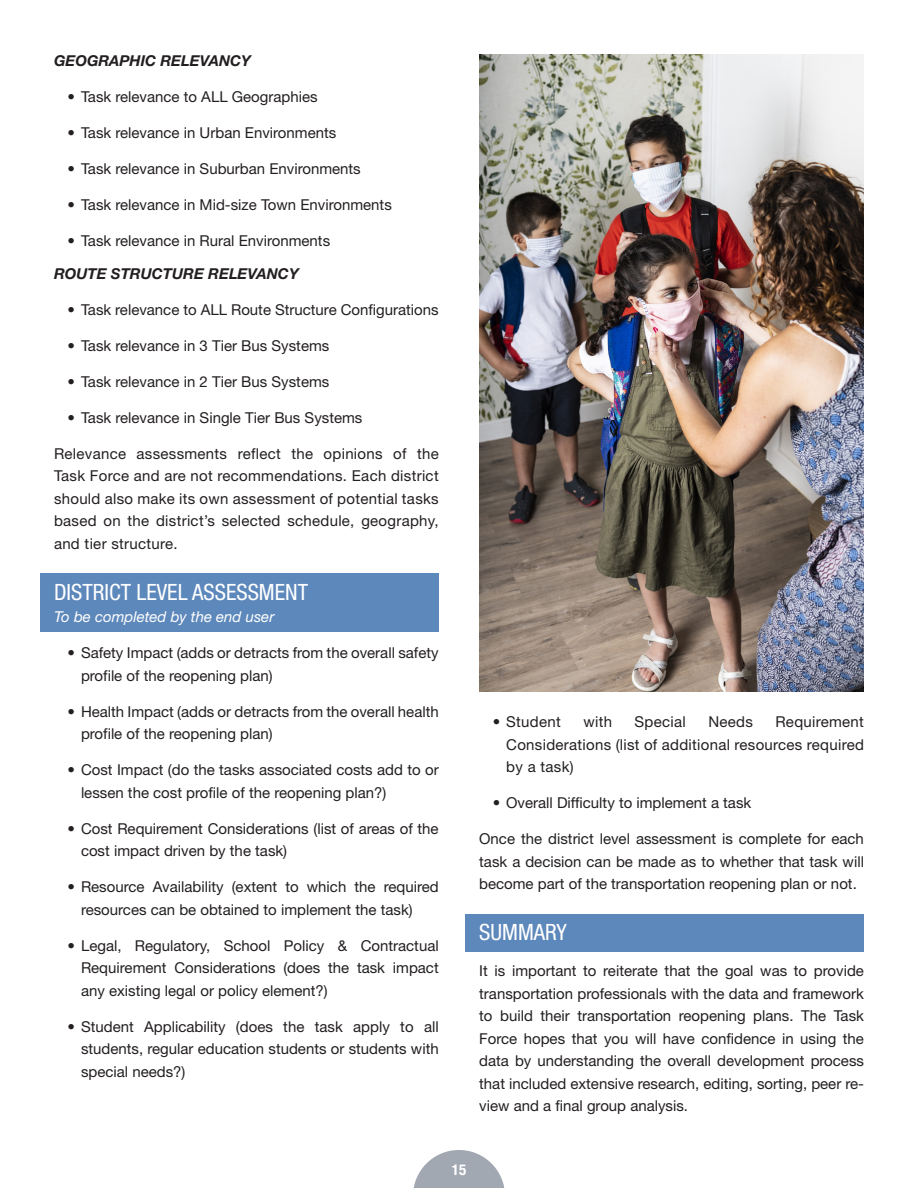
<style>
.page{position:relative;width:918px;height:1188px;background:#fff}
.page>*{position:absolute;margin:0;border:0;box-sizing:border-box;transform-origin:0 0}
.Subhead_w_shading{font:condensed 22.5px "Helvetica Neue";color:#fff}
.Split_Columns{font:15px/22.5px "Helvetica Neue";color:#231f20;text-align:justify}
.Split_Columns-2{font:italic 700 15px "Helvetica Neue";color:#231f20}
.Subhead_w_shading-2{font:italic 15px "Helvetica Neue";color:#fff}
.Split_Columns-3{font:15px "Helvetica Neue";letter-spacing:.02em;color:#231f20}
.t1{font:700 condensed 15px "Helvetica Neue";color:#fff}
</style>
<div class="page">
<svg style="left:413px;top:1150px;width:92px;height:38px"></svg>
<div style="left:40px;top:573px;width:399px;height:59px;background:#5d88bb"></div>
<div style="left:466px;top:914px;width:398px;height:38px;background:#5d88bb"></div>
<img style="left:479px;top:54px;width:385px;height:638px">
<p class="Split_Columns-2" style="left:54px;top:51px;width:198px">GEOGRAPHIC RELEVANCY</p>
<p class="Split_Columns" style="left:68px;top:85px;width:252px">• Task relevance to ALL Geographies</p>
<p class="Split_Columns" style="left:68px;top:121px;width:270px">• Task relevance in Urban Environments</p>
<p class="Split_Columns" style="left:68px;top:157px;width:295px">• Task relevance in Suburban Environments</p>
<p class="Split_Columns" style="left:68px;top:193px;width:326px">• Task relevance in Mid-size Town Environments</p>
<p class="Split_Columns" style="left:68px;top:229px;width:264px">• Task relevance in Rural Environments</p>
<p class="Split_Columns-2" style="left:54px;top:264px;width:246px">ROUTE STRUCTURE RELEVANCY</p>
<p class="Split_Columns" style="left:68px;top:298px;width:373px">• Task relevance to ALL Route Structure Configurations</p>
<p class="Split_Columns" style="left:68px;top:334px;width:263px">• Task relevance in 3 Tier Bus Systems</p>
<p class="Split_Columns" style="left:68px;top:370px;width:263px">• Task relevance in 2 Tier Bus Systems</p>
<p class="Split_Columns" style="left:68px;top:406px;width:296px">• Task relevance in Single Tier Bus Systems</p>
<p class="Split_Columns" style="left:54px;top:442px;width:386px">Relevance assessments reflect the opinions of the Task Force and are not recommendations. Each district should also make its own assessment of potential tasks based on the district’s selected schedule, geography, and tier structure.</p>
<p class="Subhead_w_shading" style="left:54px;top:579px;width:256px">DISTRICT LEVEL ASSESSMENT</p>
<p class="Subhead_w_shading-2" style="left:54px;top:608px;width:222px">To be completed by the end user</p>
<p class="Split_Columns" style="left:81px;top:641px;width:359px;text-indent:-14px">• Safety Impact (adds or detracts from the overall safety profile of the reopening plan)</p>
<p class="Split_Columns" style="left:81px;top:700px;width:359px;text-indent:-14px">• Health Impact (adds or detracts from the overall health profile of the reopening plan)</p>
<p class="Split_Columns" style="left:81px;top:758px;width:359px;text-indent:-14px">• Cost Impact (do the tasks associated costs add to or lessen the cost profile of the reopening plan?)</p>
<p class="Split_Columns" style="left:81px;top:817px;width:359px;text-indent:-14px">• Cost Requirement Considerations (list of areas of the cost impact driven by the task)</p>
<p class="Split_Columns" style="left:81px;top:875px;width:359px;text-indent:-14px">• Resource Availability (extent to which the required resources can be obtained to implement the task)</p>
<p class="Split_Columns" style="left:81px;top:934px;width:359px;text-indent:-14px">• Legal, Regulatory, School Policy &amp; Contractual Requirement Considerations (does the task impact any existing legal or policy element?)</p>
<p class="Split_Columns" style="left:81px;top:1015px;width:359px;text-indent:-14px">• Student Applicability (does the task apply to all students, regular education students or students with special needs?)</p>
<p class="Split_Columns-3" style="left:493px;top:713px;width:70px">• Student</p>
<p class="Split_Columns" style="left:583px;top:711px;width:30px">with</p>
<p class="Split_Columns-3" style="left:635px;top:713px;width:53px">Special</p>
<p class="Split_Columns" style="left:708px;top:711px;width:46px">Needs</p>
<p class="Split_Columns" style="left:506px;top:711px;width:359px;text-indent:269px">Requirement Considerations (list of additional resources required by a task)</p>
<p class="Split_Columns" style="left:493px;top:792px;width:260px">• Overall Difficulty to implement a task</p>
<p class="Split_Columns" style="left:479px;top:828px;width:386px">Once the district level assessment is complete for each task a decision can be made as to whether that task will become part of the transportation reopening plan or not.</p>
<p class="Subhead_w_shading" style="left:479px;top:919px;width:89px">SUMMARY</p>
<p class="Split_Columns" style="left:479px;top:960px;width:386px">It is important to reiterate that the goal was to provide transportation professionals with the data and framework to build their transportation reopening plans. The Task Force hopes that you will have confidence in using the data by understanding the overall development process that included extensive research, editing, sorting, peer re&shy;view and a final group analysis.</p>
<p class="t1" style="left:452px;top:1160px;width:16px">15</p>
</div>
